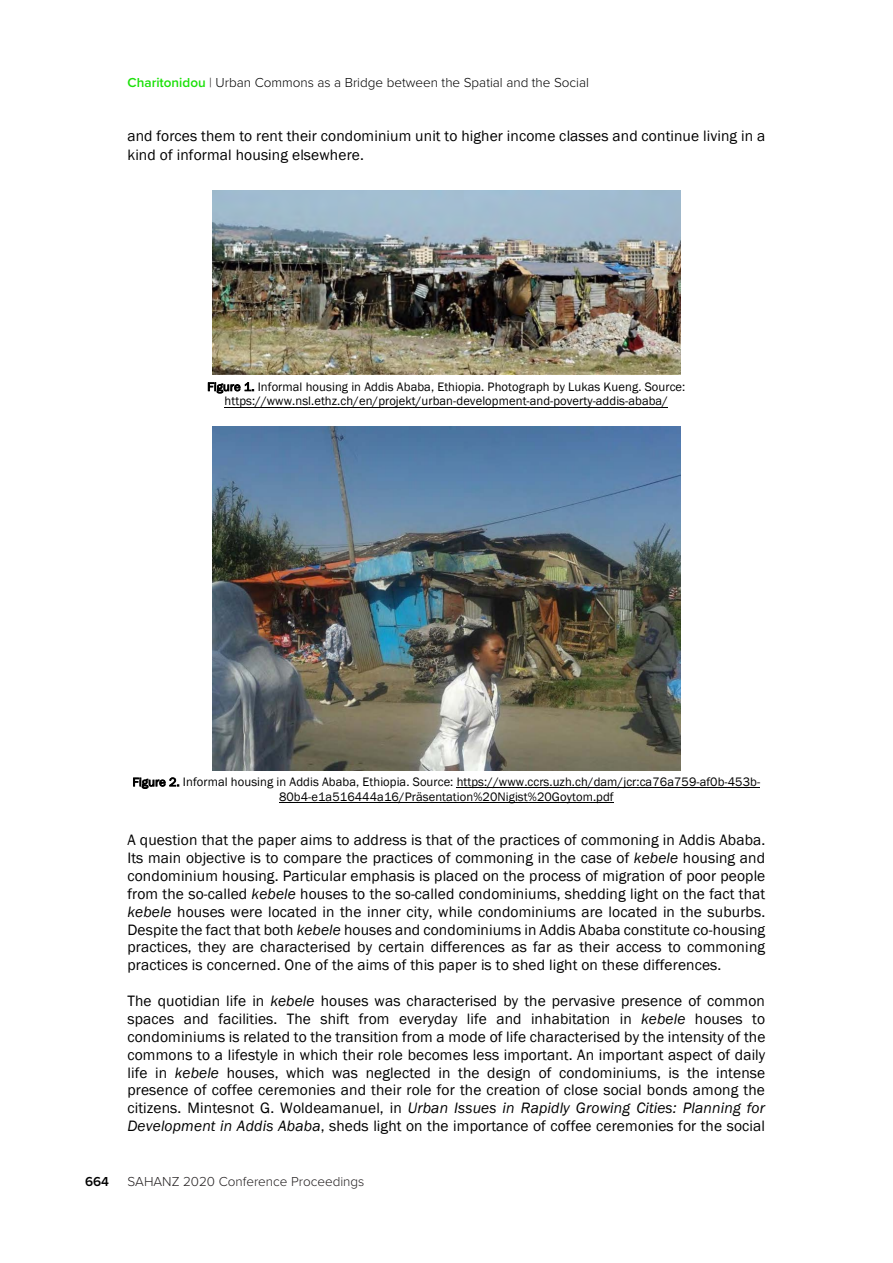
<style>
.page{position:relative;width:893px;height:1263px;background:#fff}
.page>*{position:absolute;margin:0;border:0;box-sizing:border-box;transform-origin:0 0}
.t1{font:15.45px/17.9px "Franklin Gothic";letter-spacing:.01em;color:#000;text-align:justify}
.t2{font:300 13.5px "Proxima Nova";color:#000}
.t3{font:300 13.5px "Proxima Nova";color:#231f20}
.t4{font:600 13.5px "Proxima Nova";color:#000}
.t5{font:12.6px/14.4px "Franklin Gothic";letter-spacing:.005em;color:#000;text-align:center}
.s1{font-weight:600;color:#1be109}
.s2{color:#231f20}
.s3{font-size:12.3px}
.s4{font-style:italic}
</style>
<div class="page">
<hr style="left:225px;top:407px;width:443px;height:1px;background:#000">
<hr style="left:456px;top:788px;width:304px;height:1px;background:#000">
<hr style="left:279px;top:802px;width:335px;height:1px;background:#000">
<img style="left:212px;top:190px;width:468px;height:185px">
<img style="left:212px;top:426px;width:468px;height:344px">
<p class="t2" style="left:128px;top:73px;width:463px"><span class="s1">Charitonidou</span> <span class="s2">|</span> Urban Commons as a Bridge between the Spatial and the Social</p>
<p class="t1" style="left:127px;top:128px;width:639px">and forces them to rent their condominium unit to higher income classes and continue living in a kind of informal housing elsewhere.</p>
<p class="t5" style="left:207px;top:380px;width:480px"><span class="s3">Figure 1.</span> Informal housing in Addis Ababa, Ethiopia. Photograph by Lukas Kueng. Source: https://www.nsl.ethz.ch/en/projekt/urban-development-and-poverty-addis-ababa/</p>
<p class="t5" style="left:132px;top:775px;width:629px"><span class="s3">Figure 2.</span> Informal housing in Addis Ababa, Ethiopia. Source: https://www.ccrs.uzh.ch/dam/jcr:ca76a759-af0b-453b-<br>80b4-e1a516444a16/Präsentation%20Nigist%20Goytom.pdf</p>
<p class="t1" style="left:127px;top:832px;width:639px">A question that the paper aims to address is that of the practices of commoning in Addis Ababa.<br>Its main objective is to compare the practices of commοning in the case of <span class="s4">kebele</span> housing and condominium housing. Particular emphasis is placed on the process of migration of poor people from the so-called <span class="s4">kebele</span> houses to the so-called condominiums, shedding light on the fact that <span class="s4">kebele</span> houses were located in the inner city, while condominiums are located in the suburbs.<br>Despite the fact that both <span class="s4">kebele</span> houses and condominiums in Addis Ababa constitute co-housing practices, they are characterised by certain differences as far as their access to commoning practices is concerned. One of the aims of this paper is to shed light on these differences.</p>
<p class="t1" style="left:127px;top:992px;width:639px">The quotidian life in <span class="s4">kebele</span> houses was characterised by the pervasive presence of common spaces and facilities. The shift from everyday life and inhabitation in <span class="s4">kebele</span> houses to condominiums is related to the transition from a mode of life characterised by the intensity of the commons to a lifestyle in which their role becomes less important. An important aspect of daily life in <span class="s4">kebele</span> houses, which was neglected in the design of condominiums, is the intense presence of coffee ceremonies and their role for the creation of close social bonds among the citizens. Mintesnot G. Woldeamanuel, in <span class="s4">Urban Issues in Rapidly Growing Cities: Planning for Development in Addis Ababa</span>, sheds light on the importance of coffee ceremonies for the social</p>
<p class="t4" style="left:85px;top:1172px;width:26px">664</p>
<p class="t3" style="left:128px;top:1172px;width:238px">SAHANZ 2020 Conference Proceedings</p>
</div>
